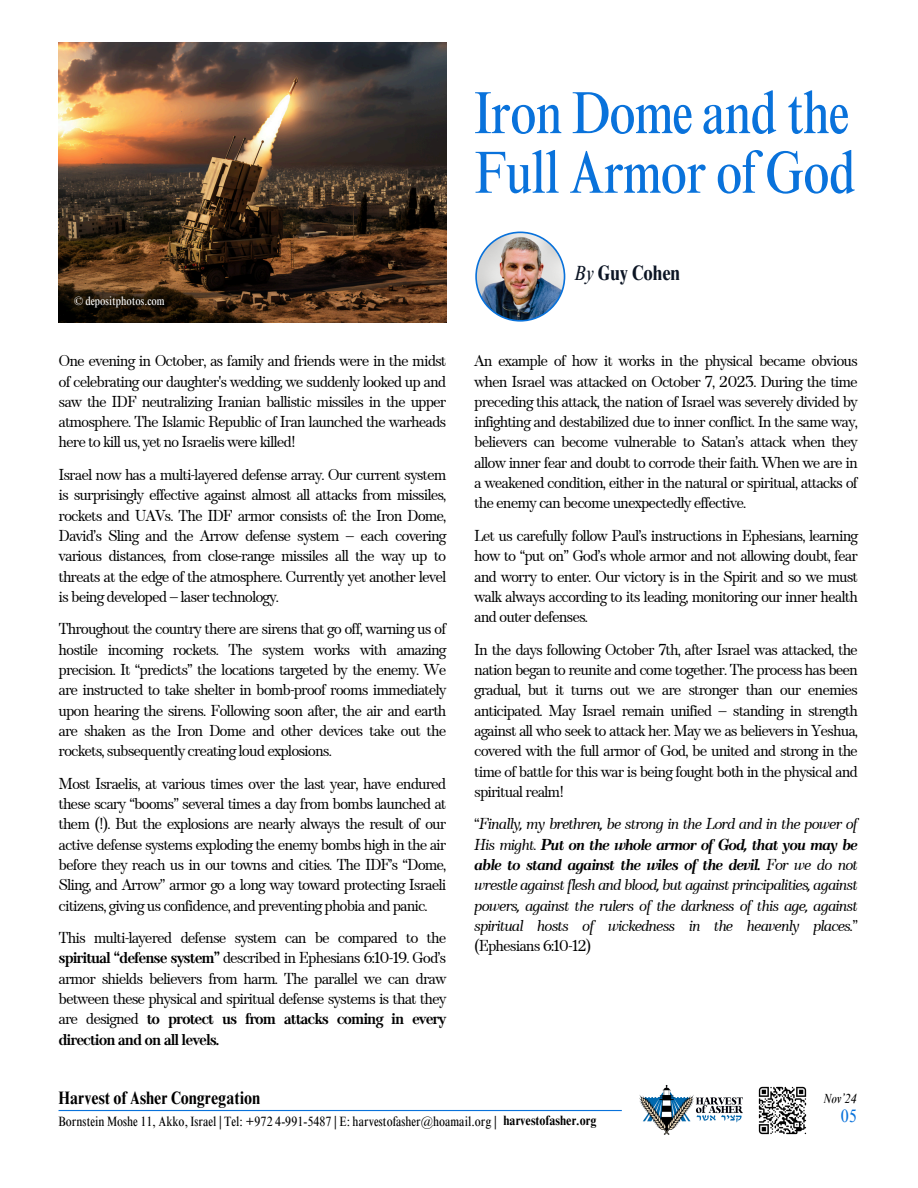
<style>
.page{position:relative;width:918px;height:1188px;background:#fff}
.page>*{position:absolute;margin:0;border:0;box-sizing:border-box;transform-origin:0 0}
.t1{font:condensed 60px/59.7px "Times NRMT Pro";letter-spacing:-.02em;color:#0972db}
.t2{font:700 condensed 21px "Times NRMT Pro";color:#0c1524}
.t3{font:700 condensed 18px "Times NRMT Pro";color:#000}
.t4{font:condensed 18px "Times NRMT Pro";color:#0972db}
.t5{font:15.75px/20.2px "TT Barrels";letter-spacing:-.065em;color:#000;text-align:justify}
.t6{font:italic 15.75px/20.2px "TT Barrels";letter-spacing:-.065em;color:#000;text-align:justify}
.t7{font:condensed 13.5px "Times NRMT Pro";color:#000}
.t8{font:700 condensed 13.5px "Times NRMT Pro";color:#000}
.t9{font:italic condensed 13.5px "Times NRMT Pro";color:#000}
.t10{font:condensed 12px "Times NRMT Pro";color:#fff}
.s1{font-weight:700}
.s2{font-weight:400;font-style:italic}
.s3{font-style:normal}
</style>
<div class="page">
<img style="left:639px;top:1085px;width:104px;height:50px">
<hr style="left:59px;top:1110px;width:563px;height:1px;background:#0972db">
<img style="left:59px;top:42px;width:388px;height:280px">
<img style="left:475px;top:232px;width:90px;height:90px">
<img style="left:758px;top:1086px;width:49px;height:49px">
<p class="t1" style="left:474px;top:90px;width:383px">Iron Dome and the<br>Full Armor of God</p>
<h6 class="t10" style="left:74px;top:297px;width:92px">© depositphotos.com</h6>
<h4 class="t5" style="left:59px;top:352px;width:389px">One evening in October, as family and friends were in the midst of celebrating our daughter's wedding, we suddenly looked up and saw the IDF neutralizing Iranian ballistic missiles in the upper atmosphere. The Islamic Republic of Iran launched the warheads here to kill us, yet no Israelis were killed!</h4>
<p class="t5" style="left:59px;top:465px;width:389px">Israel now has a multi-layered defense array. Our current system is surprisingly effective against almost all attacks from missiles, rockets and UAVs. The IDF armor consists of: the Iron Dome, David’s Sling and the Arrow defense system – each covering various distances, from close-range missiles all the way up to threats at the edge of the atmosphere. Currently yet another level is being developed – laser technology.</p>
<h4 class="t5" style="left:59px;top:620px;width:389px">Throughout the country there are sirens that go off, warning us of hostile incoming rockets. The system works with amazing precision. It “predicts” the locations targeted by the enemy. We are instructed to take shelter in bomb-proof rooms immediately upon hearing the sirens. Following soon after, the air and earth are shaken as the Iron Dome and other devices take out the rockets, subsequently creating loud explosions.</h4>
<h4 class="t5" style="left:59px;top:774px;width:389px">Most Israelis, at various times over the last year, have endured these scary “booms” several times a day from bombs launched at them (!). But the explosions are nearly always the result of our active defense systems exploding the enemy bombs high in the air before they reach us in our towns and cities. The IDF’s “Dome, Sling, and Arrow” armor go a long way toward protecting Israeli citizens, giving us confidence, and preventing phobia and panic.</h4>
<h4 class="t5" style="left:59px;top:929px;width:389px">This multi-layered defense system can be compared to the <span class="s1">spiritual “defense system”</span> described in Ephesians 6:10-19. God’s armor shields believers from harm. The parallel we can draw between these physical and spiritual defense systems is that they are designed <span class="s1">to protect us from attacks coming in every direction and on all levels.</span></h4>
<p class="t2" style="left:574px;top:265px;width:107px"><span class="s2">By</span> Guy Cohen</p>
<p class="t5" style="left:474px;top:352px;width:385px">An example of how it works in the physical became obvious when Israel was attacked on October 7, 2023. During the time preceding this attack, the nation of Israel was severely divided by infighting and destabilized due to inner conflict. In the same way, believers can become vulnerable to Satan’s attack when they allow inner fear and doubt to corrode their faith. When we are in a weakened condition, either in the natural or spiritual, attacks of the enemy can become unexpectedly effective.</p>
<h3 class="t5" style="left:474px;top:526px;width:385px">Let us carefully follow Paul’s instructions in Ephesians, learning how to “put on” God’s whole armor and not allowing doubt, fear and worry to enter. Our victory is in the Spirit and so we must walk always according to its leading, monitoring our inner health and outer defenses.</h3>
<h5 class="t5" style="left:474px;top:640px;width:385px">In the days following October 7th, after Israel was attacked, the nation began to reunite and come together. The process has been gradual, but it turns out we are stronger than our enemies anticipated. May Israel remain unified – standing in strength against all who seek to attack her. May we as believers in Yeshua, covered with the full armor of God, be united and strong in the time of battle for this war is being fought both in the physical and spiritual realm!</h5>
<h6 class="t6" style="left:474px;top:815px;width:385px"><span class="s3">“</span>Finally, my brethren, be strong in the Lord and in the power of His might. <span class="s1">Put on the whole armor of God, that you may be able to stand against the wiles of the devil.</span> For we do not wrestle against flesh and blood, but against principalities, against powers, against the rulers of the darkness of this age, against spiritual hosts of wickedness in the heavenly places.<span class="s3">” (Ephesians 6:10-12)</span></h6>
<p class="t3" style="left:59px;top:1091px;width:203px">Harvest of Asher Congregation</p>
<h4 class="t7" style="left:59px;top:1116px;width:440px">Bornstein Moshe 11, Akko, Israel | Tel: +972 4-991-5487 | E: harvestofasher@hoamail.org |</h4>
<h4 class="t8" style="left:504px;top:1115px;width:94px">harvestofasher.org</h4>
<h4 class="t9" style="left:824px;top:1093px;width:35px">Nov’24</h4>
<h4 class="t4" style="left:841px;top:1109px;width:18px">05</h4>
</div>
